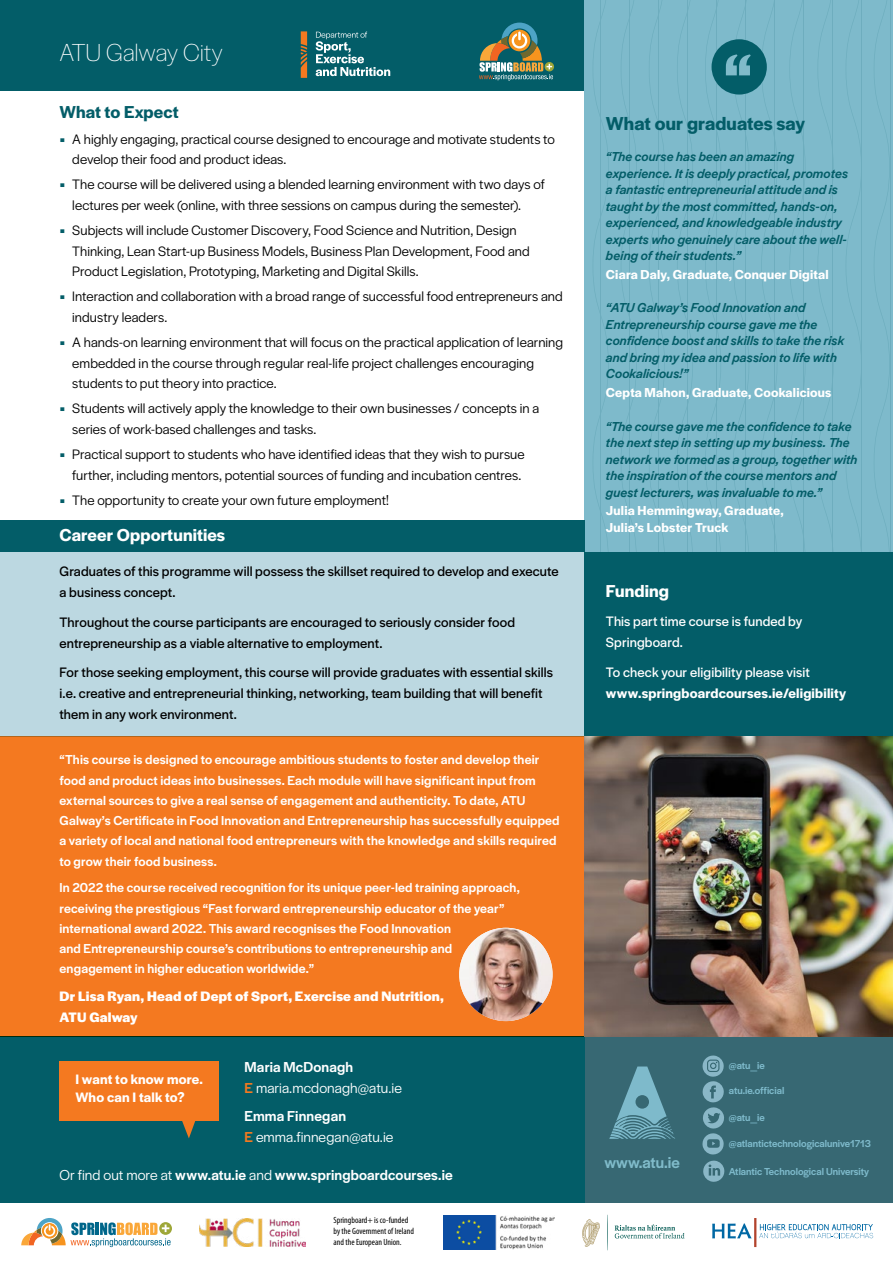
<style>
.page{position:relative;width:893px;height:1263px;background:#fff}
.page>*{position:absolute;margin:0;border:0;box-sizing:border-box;transform-origin:0 0}
.t1{font:700 60.6px "Halyard Display";color:#80bbca}
.t2{font:200 25.65px "Halyard Display";letter-spacing:-.01em;color:#fff}
.t3{font:600 19.5px "Halyard Display";letter-spacing:.005em;color:#035d68}
.t4{font:600 18px "Halyard Display";letter-spacing:.005em;color:#fff}
.t5{font:600 18px "Halyard Display";letter-spacing:.005em;color:#035d68}
.t6{font:500 16.5px "Halyard Display";color:#80bbca}
.t7{font:15px/21px "Halyard Display";letter-spacing:.005em;color:#fff}
.t8{font:500 15px "Halyard Display";letter-spacing:.01em;color:#fff}
.t9{font:14.25px/20.7px "Halyard Display";letter-spacing:.005em;color:#000}
.t10{font:14.25px/21px "Halyard Display";letter-spacing:.01em;color:#000}
.t11{font:14.25px/21px "Halyard Display";letter-spacing:.01em;color:#fff}
.t12{font:600 14.25px/17.5px "Halyard Display";letter-spacing:.015em;color:#fff}
.t13{font:700 14.25px/21px "Halyard Display";letter-spacing:.01em;color:#fff}
.t14{font:500 13.5px/20.2px "Halyard Display";letter-spacing:.015em;color:#fff}
.t15{font:italic 500 13.5px/16.5px "Halyard Display";letter-spacing:.01em;color:#035d68}
.t16{font:600 13.5px/16.5px "Halyard Display";letter-spacing:.015em;color:#fff}
.t17{font:500 10.5px "Halyard Display";color:#7ebacb}
.t18{font:condensed 9px/10.8px "Myriad Pro";color:#000}
.s1{font-weight:700;color:#035d68}
.s2{font-weight:500}
.s3{font-weight:500;color:#f47920}
.s4{font-weight:400}
</style>
<div class="page">
<div style="left:0;top:552px;width:584px;height:184px;background:#bcd8e1"></div>
<div style="left:0;top:0;width:584px;height:91px;background:#035d68"></div>
<div style="left:0;top:1037px;width:893px;height:166px;background:#376873"></div>
<div style="left:0;top:1037px;width:584px;height:166px;background:#035d68"></div>
<div style="left:60px;top:1060px;width:159px;height:60px;background:#f47920"></div>
<svg style="left:176px;top:1120px;width:25px;height:18px"></svg>
<div style="left:584px;top:0;width:309px;height:552px;background:#7ebacb"></div>
<svg style="left:593px;top:1px;width:16px;height:545px"></svg>
<svg style="left:621px;top:1px;width:16px;height:551px"></svg>
<svg style="left:649px;top:2px;width:16px;height:550px"></svg>
<svg style="left:677px;top:2px;width:16px;height:550px"></svg>
<svg style="left:705px;top:3px;width:16px;height:549px"></svg>
<svg style="left:733px;top:0;width:16px;height:551px"></svg>
<svg style="left:761px;top:4px;width:16px;height:546px"></svg>
<svg style="left:789px;top:0;width:16px;height:548px"></svg>
<svg style="left:818px;top:0;width:16px;height:537px"></svg>
<svg style="left:846px;top:1px;width:15px;height:545px"></svg>
<svg style="left:874px;top:1px;width:16px;height:551px"></svg>
<hr style="left:600px;top:0;width:1px;height:552px;background:#035d68">
<hr style="left:629px;top:0;width:1px;height:552px;background:#035d68">
<hr style="left:658px;top:0;width:1px;height:552px;background:#035d68">
<hr style="left:687px;top:0;width:1px;height:552px;background:#035d68">
<hr style="left:716px;top:0;width:1px;height:552px;background:#035d68">
<hr style="left:745px;top:0;width:1px;height:552px;background:#035d68">
<hr style="left:774px;top:0;width:1px;height:552px;background:#035d68">
<hr style="left:803px;top:0;width:1px;height:552px;background:#035d68">
<hr style="left:832px;top:0;width:1px;height:552px;background:#035d68">
<hr style="left:861px;top:0;width:1px;height:552px;background:#035d68">
<hr style="left:890px;top:0;width:1px;height:552px;background:#035d68">
<svg style="left:609px;top:1066px;width:66px;height:73px"></svg>
<div style="left:0;top:520px;width:584px;height:32px;background:#035d68"></div>
<div style="left:0;top:736px;width:584px;height:301px;background:#f47920"></div>
<svg style="left:316px;top:32px;width:74px;height:44px"></svg>
<svg style="left:301px;top:31px;width:6px;height:47px"></svg>
<svg style="left:702px;top:1055px;width:23px;height:127px"></svg>
<div style="left:711px;top:39px;width:56px;height:56px;background:#035d68;border-radius:50%"></div>
<svg style="left:614px;top:1224px;width:70px;height:14px"></svg>
<svg style="left:607px;top:1215px;width:1px;height:35px"></svg>
<svg style="left:582px;top:1219px;width:18px;height:28px"></svg>
<svg style="left:759px;top:1224px;width:114px;height:14px"></svg>
<svg style="left:712px;top:1223px;width:40px;height:15px"></svg>
<hr style="left:754px;top:1218px;width:2px;height:29px;background:#b2432d">
<img style="left:443px;top:1215px;width:111px;height:35px">
<img style="left:200px;top:1218px;width:106px;height:29px">
<svg style="left:21px;top:1218px;width:150px;height:29px"></svg>
<svg style="left:479px;top:23px;width:74px;height:58px"></svg>
<img style="left:459px;top:928px;width:94px;height:93px;border-radius:47px">
<div style="left:584px;top:552px;width:309px;height:184px;background:#035d68"></div>
<img style="left:584px;top:736px;width:309px;height:301px">
<h2 class="t2" style="left:60px;top:35px;width:165px">ATU Galway City</h2>
<p class="t5" style="left:60px;top:99px;width:121px">What to Expect</p>
<p class="t9" style="left:72px;top:128px;width:484px;text-indent:-13px"><span class="s1">•</span> A highly engaging, practical course designed to encourage and motivate students to develop their food and product ideas.</p>
<p class="t9" style="left:72px;top:173px;width:474px;text-indent:-13px"><span class="s1">•</span> The course will be delivered using a blended learning environment with two days of lectures per week (online, with three sessions on campus during the semester).</p>
<p class="t9" style="left:72px;top:219px;width:459px;text-indent:-13px"><span class="s1">•</span> Subjects will include Customer Discovery, Food Science and Nutrition, Design<br>Thinking, Lean Start-up Business Models, Business Plan Development, Food and<br>Product Legislation, Prototyping, Marketing and Digital Skills.</p>
<p class="t9" style="left:72px;top:285px;width:492px;text-indent:-13px"><span class="s1">•</span> Interaction and collaboration with a broad range of successful food entrepreneurs and industry leaders.</p>
<p class="t9" style="left:72px;top:331px;width:492px;text-indent:-13px"><span class="s1">•</span> A hands-on learning environment that will focus on the practical application of learning embedded in the course through regular real-life project challenges encouraging students to put theory into practice.</p>
<p class="t9" style="left:72px;top:397px;width:468px;text-indent:-13px"><span class="s1">•</span> Students will actively apply the knowledge to their own businesses / concepts in a series of work-based challenges and tasks.</p>
<p class="t9" style="left:60px;top:443px;width:467px;text-align:right"><span class="s1">•</span> Practical support to students who have identified ideas that they wish to pursue further, including mentors, potential sources of funding and incubation centres.</p>
<p class="t9" style="left:60px;top:489px;width:331px"><span class="s1">•</span> The opportunity to create your own future employment!</p>
<p class="t4" style="left:60px;top:522px;width:167px">Career Opportunities</p>
<p class="t10" style="left:60px;top:560px;width:501px">Graduates of this programme will possess the skillset required to develop and execute a business concept.</p>
<p class="t10" style="left:60px;top:611px;width:457px">Throughout the course participants are encouraged to seriously consider food entrepreneurship as a viable alternative to employment.</p>
<p class="t10" style="left:60px;top:661px;width:495px">For those seeking employment, this course will provide graduates with essential skills i.e. creative and entrepreneurial thinking, networking, team building that will benefit them in any work environment.</p>
<p class="t14" style="left:60px;top:749px;width:502px">“This course is designed to encourage ambitious students to foster and develop their food and product ideas into businesses. Each module will have significant input from external sources to give a real sense of engagement and authenticity. To date, ATU Galway’s Certificate in Food Innovation and Entrepreneurship has successfully equipped a variety of local and national food entrepreneurs with the knowledge and skills required to grow their food business.</p>
<p class="t14" style="left:60px;top:877px;width:462px">In 2022 the course received recognition for its unique peer-led training approach, receiving the prestigious “Fast forward entrepreneurship educator of the year” international award 2022. This award recognises the Food Innovation<br>and Entrepreneurship course’s contributions to entrepreneurship and engagement in higher education worldwide.”</p>
<p class="t13" style="left:60px;top:984px;width:386px">Dr Lisa Ryan, Head of Dept of Sport, Exercise and Nutrition,<br>ATU Galway</p>
<p class="t12" style="left:75px;top:1070px;width:129px">I want to know more.<br>Who can I talk to?</p>
<p class="t7" style="left:244px;top:1056px;width:159px"><span class="s2">Maria McDonagh<br></span><span class="s3">E</span> maria.mcdonagh@atu.ie</p>
<p class="t7" style="left:244px;top:1104px;width:150px"><span class="s2">Emma Finnegan<br></span><span class="s3">E</span> emma.finnegan@atu.ie</p>
<p class="t8" style="left:60px;top:1164px;width:395px"><span class="s4">Or find out more at</span> www.atu.ie <span class="s4">and</span> www.springboardcourses.ie</p>
<p class="t18" style="left:333px;top:1215px;width:82px">Springboard+ is co-funded by the Government of Ireland and the European Union.</p>
<h1 class="t1" style="left:723px;top:32px;width:30px">“</h1>
<h3 class="t3" style="left:606px;top:109px;width:200px">What our graduates say</h3>
<p class="t15" style="left:606px;top:148px;width:244px">“The course has been an amazing experience. It is deeply practical, promotes a fantastic entrepreneurial attitude and is taught by the most committed, hands-on, experienced, and knowledgeable industry experts who genuinely care about the well&shy;being of their students.”</p>
<p class="t16" style="left:606px;top:265px;width:224px">Ciara Daly, Graduate, Conquer Digital</p>
<p class="t15" style="left:606px;top:299px;width:240px">“ATU Galway’s Food Innovation and Entrepreneurship course gave me the confidence boost and skills to take the risk and bring my idea and passion to life with Cookalicious!”</p>
<p class="t16" style="left:606px;top:384px;width:227px">Cepta Mahon, Graduate, Cookalicious</p>
<p class="t15" style="left:606px;top:417px;width:253px">“The course gave me the confidence to take the next step in setting up my business. The network we formed as a group, together with the inspiration of the course mentors and guest lecturers, was invaluable to me.”</p>
<p class="t16" style="left:606px;top:502px;width:179px">Julia Hemmingway, Graduate,<br>Julia’s Lobster Truck</p>
<p class="t4" style="left:606px;top:578px;width:65px">Funding</p>
<p class="t11" style="left:606px;top:610px;width:198px">This part time course is funded by<br>Springboard.</p>
<p class="t11" style="left:606px;top:660px;width:206px">To check your eligibility please visit</p>
<p class="t12" style="left:606px;top:683px;width:242px">www.springboardcourses.ie/eligibility</p>
<p class="t6" style="left:604px;top:1151px;width:77px">www.atu.ie</p>
<p class="t17" style="left:729px;top:1058px;width:38px">@atu_ie</p>
<p class="t17" style="left:729px;top:1083px;width:57px">atu.ie.official</p>
<p class="t17" style="left:729px;top:1110px;width:38px">@atu_ie</p>
<p class="t17" style="left:729px;top:1136px;width:144px">@atlantictechnologicalunive1713</p>
<p class="t17" style="left:729px;top:1163px;width:142px">Atlantic Technological University</p>
</div>
